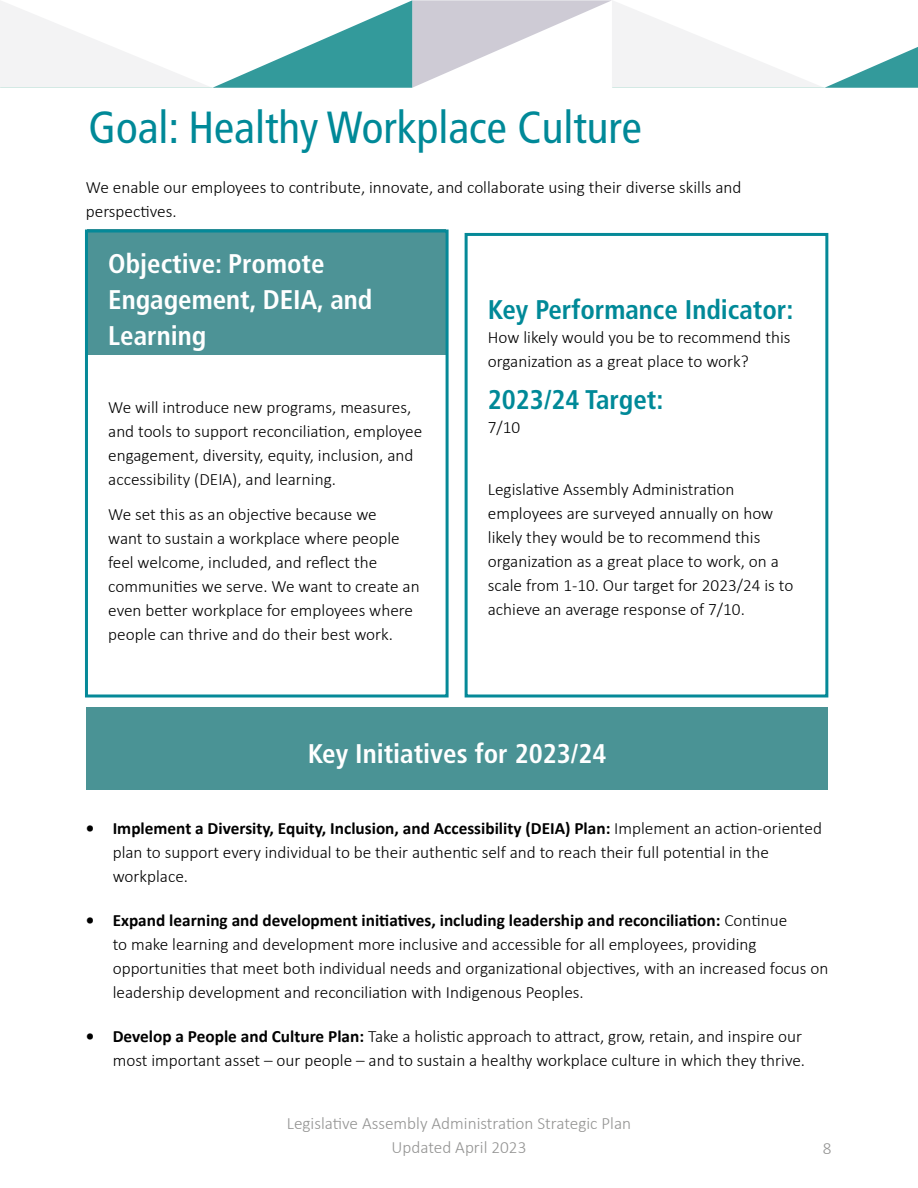
<style>
.page{position:relative;width:918px;height:1188px;background:#fff}
.page>*{position:absolute;margin:0;border:0;box-sizing:border-box;transform-origin:0 0}
.t1{font:condensed 45px "Frutiger LT Std";color:#008998}
.t2{font:700 condensed 27px/36px "Frutiger LT Std";color:#fff}
.t3{font:700 condensed 27px "Frutiger LT Std";color:#008998}
.t4{font:300 17.25px/24px "Calibri";color:#000}
.t5{font:300 17.25px/24px "Calibri";color:#949493;text-align:center}
.s1{font-weight:700}
</style>
<div class="page">
<svg style="left:0;top:0;width:918px;height:88px"></svg>
<div style="left:87px;top:230px;width:359px;height:126px;background:#4d9396"></div>
<div style="left:85px;top:230px;width:364px;height:468px;border:3px solid #058998"></div>
<div style="left:465px;top:233px;width:363px;height:465px;border:3px solid #058998"></div>
<div style="left:86px;top:707px;width:742px;height:83px;background:#4a9395"></div>
<h1 class="t1" style="left:88px;top:101px;width:555px">Goal: Healthy Workplace Culture</h1>
<p class="t4" style="left:86px;top:175px;width:657px">We enable our employees to contribute, innovate, and collaborate using their diverse skills and perspectives.</p>
<h2 class="t2" style="left:108px;top:246px;width:266px">Objective: Promote<br>Engagement, DEIA, and<br>Learning</h2>
<p class="t4" style="left:108px;top:395px;width:316px">We will introduce new programs, measures, and tools to support reconciliation, employee engagement, diversity, equity, inclusion, and accessibility (DEIA), and learning.</p>
<p class="t4" style="left:108px;top:502px;width:313px">We set this as an objective because we<br>want to sustain a workplace where people feel welcome, included, and reflect the communities we serve. We want to create an even better workplace for employees where people can thrive and do their best work.</p>
<h2 class="t3" style="left:488px;top:293px;width:307px">Key Performance Indicator:</h2>
<p class="t4" style="left:488px;top:325px;width:304px">How likely would you be to recommend this organization as a great place to work?</p>
<h2 class="t3" style="left:488px;top:384px;width:177px">2023/24 Target:</h2>
<p class="t4" style="left:488px;top:415px;width:34px">7/10</p>
<p class="t4" style="left:488px;top:477px;width:307px">Legislative Assembly Administration employees are surveyed annually on how likely they would be to recommend this organization as a great place to work, on a scale from 1-10. Our target for 2023/24 is to achieve an average response of 7/10.</p>
<h2 class="t2" style="left:308px;top:735px;width:300px">Key Initiatives for 2023/24</h2>
<p class="t4" style="left:113px;top:816px;width:711px;text-indent:-27px"><span class="s1">• Implement a Diversity, Equity, Inclusion, and Accessibility (DEIA) Plan:</span> Implement an action-oriented plan to support every individual to be their authentic self and to reach their full potential in the workplace.</p>
<p class="t4" style="left:113px;top:908px;width:717px;text-indent:-27px"><span class="s1">• Expand learning and development initiatives, including leadership and reconciliation:</span> Continue<br>to make learning and development more inclusive and accessible for all employees, providing opportunities that meet both individual needs and organizational objectives, with an increased focus on leadership development and reconciliation with Indigenous Peoples.</p>
<p class="t4" style="left:86px;top:1025px;width:721px;text-align:right"><span class="s1">• Develop a People and Culture Plan:</span> Take a holistic approach to attract, grow, retain, and inspire our most important asset – our people – and to sustain a healthy workplace culture in which they thrive.</p>
<p class="t5" style="left:287px;top:1111px;width:346px">Legislative Assembly Administration Strategic Plan<br>Updated April 2023</p>
<p class="t5" style="left:823px;top:1136px;width:10px">8</p>
</div>
